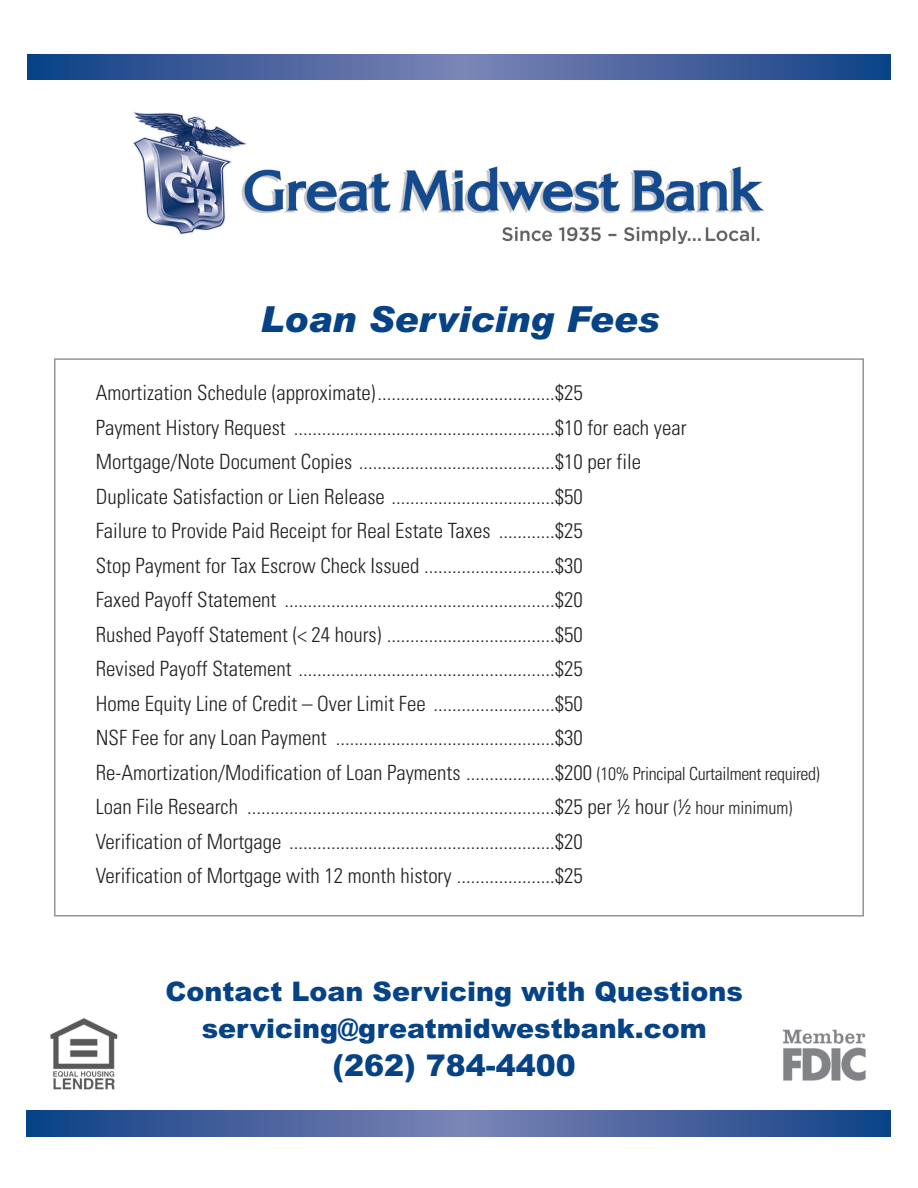
<style>
.page{position:relative;width:918px;height:1188px;background:#fff}
.page>*{position:absolute;margin:0;border:0;box-sizing:border-box;transform-origin:0 0}
.t1{font:italic 900 36px "Arial";color:#054286}
.t2{font:900 30px "Arial";color:#054286}
.t3{font:900 27px/37.5px "Arial";color:#054286;text-align:center}
.t4{font:300 condensed 21px/34.5px "Univers";color:#231f20}
.s1{font-size:18px}
</style>
<div class="page">
<svg style="left:27px;top:54px;width:864px;height:26px"></svg>
<svg style="left:27px;top:1111px;width:864px;height:25px"></svg>
<img style="left:133px;top:112px;width:630px;height:131px">
<img style="left:783px;top:1029px;width:83px;height:52px">
<img style="left:50px;top:1018px;width:68px;height:72px">
<h1 class="t1" style="left:260px;top:299px;width:401px">Loan Servicing Fees</h1>
<p class="t4" style="left:96px;top:378px;width:726px">Amortization Schedule (approximate)......................................$25<br>Payment History Request ........................................................$10 for each year<br>Mortgage/Note Document Copies ..........................................$10 per file<br>Duplicate Satisfaction or Lien Release ...................................$50<br>Failure to Provide Paid Receipt for Real Estate Taxes ............$25<br>Stop Payment for Tax Escrow Check Issued ............................$30<br>Faxed Payoff Statement ..........................................................$20<br>Rushed Payoff Statement (&lt; 24 hours) ....................................$50<br>Revised Payoff Statement .......................................................$25<br>Home Equity Line of Credit – Over Limit Fee ..........................$50<br>NSF Fee for any Loan Payment ...............................................$30<br>Re-Amortization/Modification of Loan Payments ...................$200 <span class="s1">(10% Principal Curtailment required)<br></span>Loan File Research ..................................................................$25 per ½ hour <span class="s1">(</span>½ <span class="s1">hour minimum)<br></span>Verification of Mortgage .........................................................$20<br>Verification of Mortgage with 12 month history .....................$25</p>
<p class="t3" style="left:165px;top:973px;width:579px">Contact Loan Servicing with Questions servicing@greatmidwestbank.com</p>
<h2 class="t2" style="left:333px;top:1048px;width:245px">(262) 784-4400</h2>
</div>
